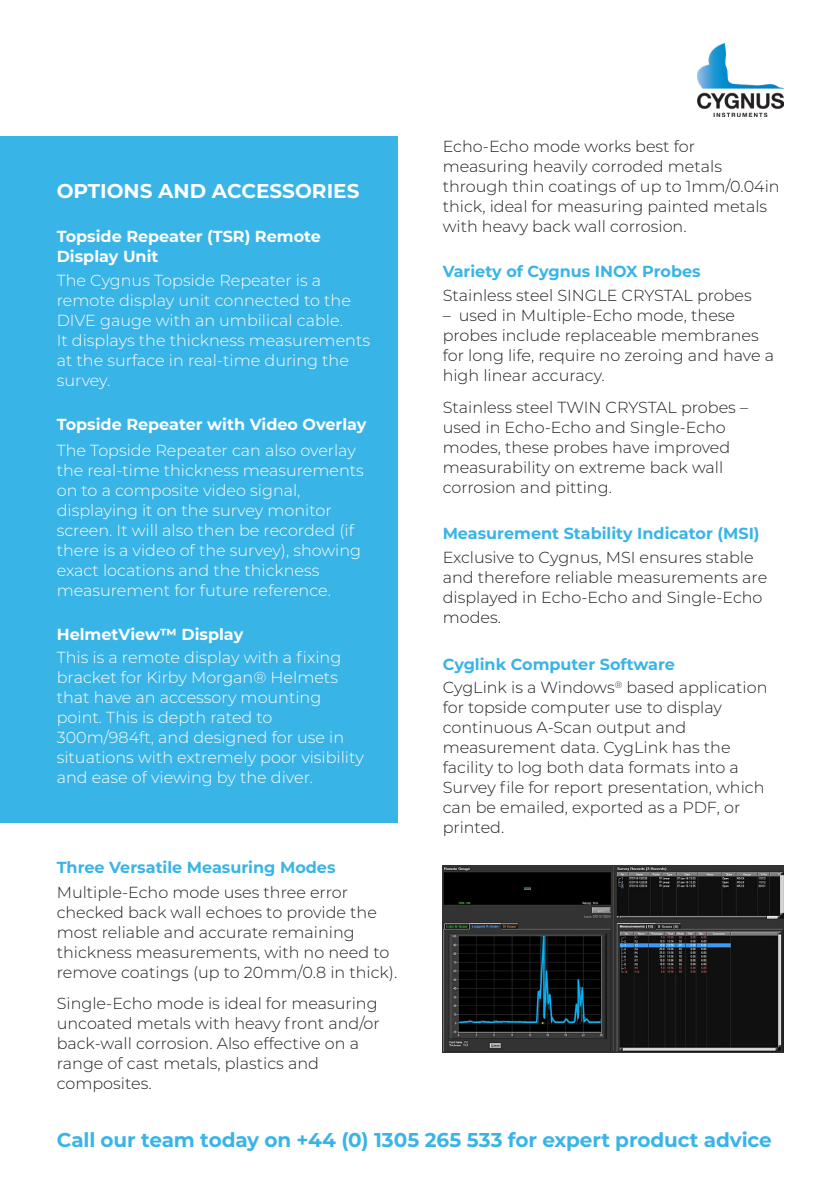
<style>
.page{position:relative;width:840px;height:1191px;background:#fff}
.page>*{position:absolute;margin:0;border:0;box-sizing:border-box;transform-origin:0 0}
.TEXT_regular{font:700 20px "Montserrat";letter-spacing:-.005em;color:#39b4e7}
.FEATEURES_BLUE{font:700 20px "Montserrat";color:#fff}
.TEXT_regular-2{font:300 16px/20px "Montserrat";color:#231f20}
.TEXT_regular-3{font:300 16px/20px "Montserrat";color:#fff}
.TEXT_regular-4{font:700 16px "Montserrat";color:#39b4e7}
.TEXT_regular-5{font:700 16px/20px "Montserrat";color:#fff}
</style>
<div class="page">
<img style="left:697px;top:44px;width:85px;height:73px">
<div style="left:0;top:136px;width:397px;height:686px;background:#39b4e7"></div>
<img style="left:442px;top:865px;width:340px;height:187px">
<p class="FEATEURES_BLUE" style="left:57px;top:177px;width:304px">OPTIONS AND ACCESSORIES</p>
<p class="TEXT_regular-5" style="left:57px;top:226px;width:265px">Topside Repeater (TSR) Remote<br>Display Unit</p>
<p class="TEXT_regular-3" style="left:57px;top:269px;width:314px">The Cygnus Topside Repeater is a remote display unit connected to the<br>DIVE gauge with an umbilical cable.<br>It displays the thickness measurements at the surface in real-time during the survey.</p>
<p class="TEXT_regular-5" style="left:57px;top:413px;width:311px">Topside Repeater with Video Overlay</p>
<p class="TEXT_regular-3" style="left:57px;top:439px;width:308px">The Topside Repeater can also overlay the real-time thickness measurements on to a composite video signal, displaying it on the survey monitor screen. It will also then be recorded (if there is a video of the survey), showing exact locations and the thickness measurement for future reference.</p>
<p class="TEXT_regular-5" style="left:57px;top:624px;width:188px">HelmetView™ Display</p>
<p class="TEXT_regular-3" style="left:57px;top:647px;width:308px">This is a remote display with a fixing bracket for Kirby Morgan® Helmets that have an accessory mounting point. This is depth rated to 300m/984ft, and designed for use in situations with extremely poor visibility and ease of viewing by the diver.</p>
<p class="TEXT_regular-4" style="left:57px;top:856px;width:280px">Three Versatile Measuring Modes</p>
<p class="TEXT_regular-2" style="left:57px;top:881px;width:342px">Multiple-Echo mode uses three error checked back wall echoes to provide the most reliable and accurate remaining thickness measurements, with no need to remove coatings (up to 20mm/0.8 in thick).</p>
<p class="TEXT_regular-2" style="left:57px;top:993px;width:324px">Single-Echo mode is ideal for measuring uncoated metals with heavy front and/or back-wall corrosion. Also effective on a range of cast metals, plastics and composites.</p>
<p class="TEXT_regular-2" style="left:442px;top:135px;width:338px">Echo-Echo mode works best for measuring heavily corroded metals through thin coatings of up to 1mm/0.04in thick, ideal for measuring painted metals with heavy back wall corrosion.</p>
<p class="TEXT_regular-4" style="left:442px;top:259px;width:259px">Variety of Cygnus INOX Probes</p>
<p class="TEXT_regular-2" style="left:442px;top:285px;width:310px">Stainless steel SINGLE CRYSTAL probes</p>
<p class="TEXT_regular-2" style="left:442px;top:305px;width:333px">– used in Multiple-Echo mode, these probes include replaceable membranes for long life, require no zeroing and have a high linear accuracy.</p>
<p class="TEXT_regular-2" style="left:442px;top:396px;width:307px">Stainless steel TWIN CRYSTAL probes – used in Echo-Echo and Single-Echo modes, these probes have improved measurability on extreme back wall corrosion and pitting.</p>
<p class="TEXT_regular-4" style="left:442px;top:522px;width:318px">Measurement Stability Indicator (MSI)</p>
<p class="TEXT_regular-2" style="left:442px;top:546px;width:326px">Exclusive to Cygnus, MSI ensures stable and therefore reliable measurements are displayed in Echo‑Echo and Single-Echo modes.</p>
<p class="TEXT_regular-4" style="left:442px;top:652px;width:234px">Cyglink Computer Software</p>
<p class="TEXT_regular-2" style="left:442px;top:677px;width:326px">CygLink is a Windows<sup>®</sup> based application for topside computer use to display continuous A-Scan output and measurement data. CygLink has the facility to log both data formats into a Survey file for report presentation, which can be emailed, exported as a PDF, or printed.</p>
<p class="TEXT_regular" style="left:57px;top:1125px;width:716px">Call our team today on +44 (0) 1305 265 533 for expert product advice</p>
</div>
